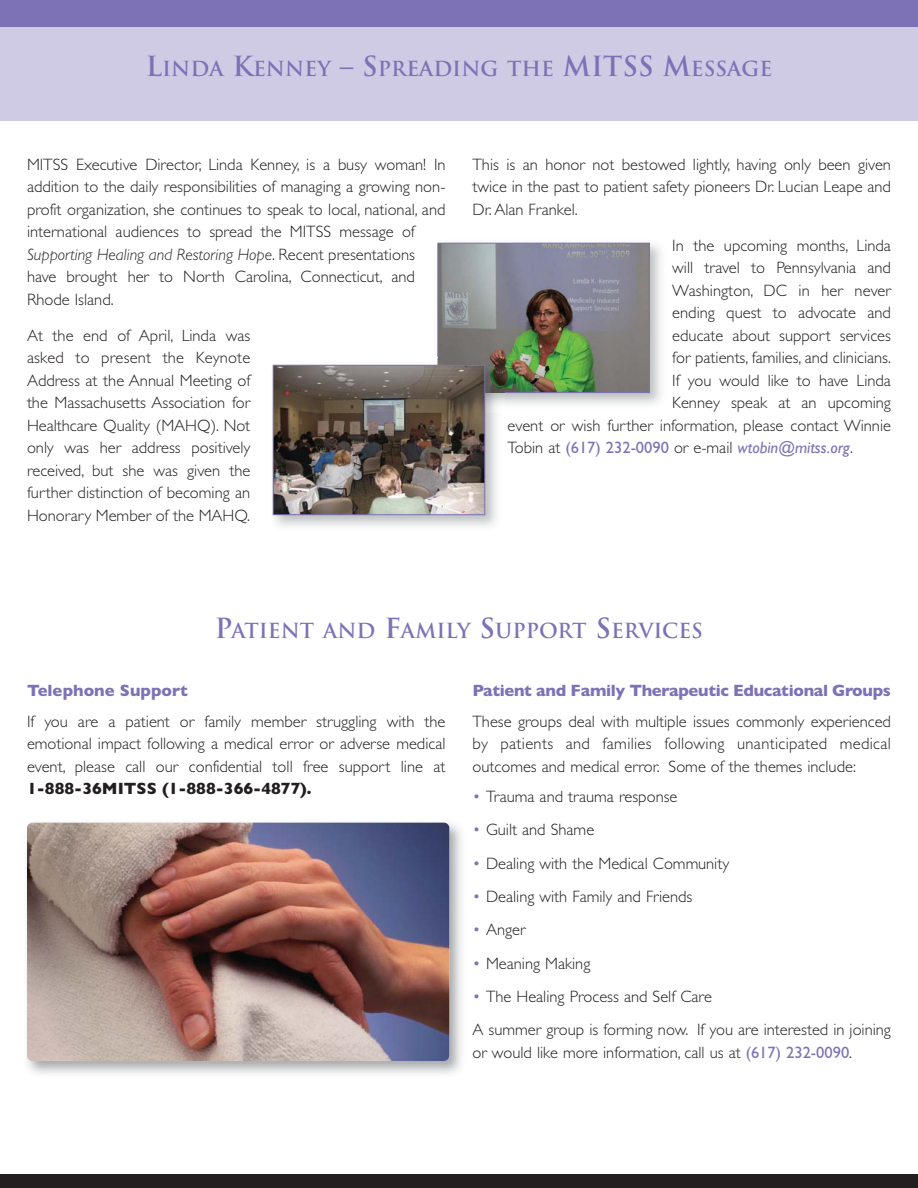
<style>
.page{position:relative;width:918px;height:1188px;background:#fff}
.page>*{position:absolute;margin:0;border:0;box-sizing:border-box;transform-origin:0 0}
.t1{font:700 20.25px "Trajan Pro";color:#7d72b5}
.t2{font:300 16.5px/22.5px "Gill Sans";color:#231f20;text-align:justify}
.t3{font:16.5px "Gill Sans Bold TT";letter-spacing:-.02em;color:#7d72b5}
.t4{font:16.5px "Gill Sans Bold TT";color:#231f20}
.t5{font:16.5px "Gill Sans Bold TT";color:#7d72b5}
.s1{font-size:27px}
.s2{font-style:italic}
.s3{font-weight:400;color:#7d72b5}
.s4{font-weight:400;font-style:italic;color:#7d72b5}
.s5{color:#7d72b5}
</style>
<div class="page">
<div style="left:0;top:0;width:918px;height:121px;background:#cfcbe5"></div>
<div style="left:0;top:0;width:918px;height:27px;background:#7d72b5"></div>
<div style="left:0;top:1175px;width:918px;height:13px;background:#231f20"></div>
<img style="left:439px;top:245px;width:209px;height:146px">
<div style="left:437px;top:243px;width:213px;height:150px;border:1px solid #7d72b5"></div>
<img style="left:272px;top:358px;width:233px;height:169px">
<img style="left:438px;top:392px;width:67px;height:1px">
<img style="left:438px;top:358px;width:67px;height:34px">
<img style="left:275px;top:367px;width:208px;height:146px">
<div style="left:273px;top:365px;width:212px;height:150px;border:1px solid #7d72b5"></div>
<img style="left:27px;top:822px;width:434px;height:252px">
<img style="left:27px;top:823px;width:422px;height:238px;border-radius:5px">
<p class="t1" style="left:146px;top:58px;width:628px"><span class="s1">L</span>INDA <span class="s1">K</span>ENNEY <span class="s1">– S</span>PREADING THE <span class="s1">MITSS M</span>ESSAGE</p>
<p class="t2" style="left:27px;top:155px;width:420px;text-align:left">MITSS Executive Director, Linda Kenney, is a busy woman! In addition to the daily responsibilities of managing a growing non&shy;profit organization, she continues to speak to local, national, and international audiences to spread the MITSS message of <span class="s2">Supporting Healing and Restoring Hope</span>. Recent presentations have brought her to North Carolina, Connecticut, and Rhode Island.</p>
<p class="t2" style="left:27px;top:326px;width:225px">At the end of April, Linda was asked to present the Keynote Address at the Annual Meeting of the Massachusetts Association for Healthcare Quality (MAHQ). Not only was her address positively received, but she was given the further distinction of becoming an Honorary Member of the MAHQ.</p>
<p class="t2" style="left:472px;top:155px;width:420px">This is an honor not bestowed lightly, having only been given twice in the past to patient safety pioneers Dr. Lucian Leape and Dr. Alan Frankel.</p>
<p class="t2" style="left:672px;top:236px;width:220px">In the upcoming months, Linda</p>
<p class="t2" style="left:672px;top:258px;width:220px">will travel to Pennsylvania and</p>
<p class="t2" style="left:672px;top:281px;width:220px">Washington, DC in her never</p>
<p class="t2" style="left:672px;top:303px;width:220px">ending quest to advocate and</p>
<p class="t2" style="left:672px;top:326px;width:220px">educate about support services</p>
<p class="t2" style="left:672px;top:348px;width:220px">for patients, families, and clinicians.</p>
<p class="t2" style="left:672px;top:371px;width:220px">If you would like to have Linda</p>
<p class="t2" style="left:672px;top:393px;width:220px">Kenney speak at an upcoming</p>
<p class="t2" style="left:508px;top:416px;width:385px">event or wish further information, please contact Winnie</p>
<p class="t2" style="left:508px;top:438px;width:347px">Tobin at <span class="s3">(617) 232-0090</span> or e-mail <span class="s4">wtobin@mitss.org</span>.</p>
<p class="t1" style="left:215px;top:619px;width:490px"><span class="s1">P</span>ATIENT AND <span class="s1">F</span>AMILY <span class="s1">S</span>UPPORT <span class="s1">S</span>ERVICES</p>
<p class="t5" style="left:27px;top:685px;width:162px">Telephone Support</p>
<p class="t2" style="left:27px;top:712px;width:420px">If you are a patient or family member struggling with the emotional impact following a medical error or adverse medical event, please call our confidential toll free support line at</p>
<p class="t4" style="left:27px;top:783px;width:286px">1-888-36MITSS (1-888-366-4877).</p>
<p class="t3" style="left:472px;top:685px;width:420px">Patient and Family Therapeutic Educational Groups</p>
<p class="t2" style="left:472px;top:712px;width:420px">These groups deal with multiple issues commonly experienced by patients and families following unanticipated medical outcomes and medical error. Some of the themes include:</p>
<p class="t2" style="left:472px;top:787px;width:207px"><span class="s5">•</span> Trauma and trauma response</p>
<p class="t2" style="left:472px;top:820px;width:123px"><span class="s5">•</span> Guilt and Shame</p>
<p class="t2" style="left:472px;top:854px;width:258px"><span class="s5">•</span> Dealing with the Medical Community</p>
<p class="t2" style="left:472px;top:887px;width:221px"><span class="s5">•</span> Dealing with Family and Friends</p>
<p class="t2" style="left:472px;top:920px;width:55px"><span class="s5">•</span> Anger</p>
<p class="t2" style="left:472px;top:954px;width:119px"><span class="s5">•</span> Meaning Making</p>
<p class="t2" style="left:472px;top:982px;width:420px;line-height:33.3px"><span class="s5">•</span> The Healing Process and Self Care<br>A summer group is forming now. If you are interested in joining</p>
<p class="t2" style="left:472px;top:1043px;width:381px">or would like more information, call us at <span class="s3">(617) 232-0090</span>.</p>
</div>
